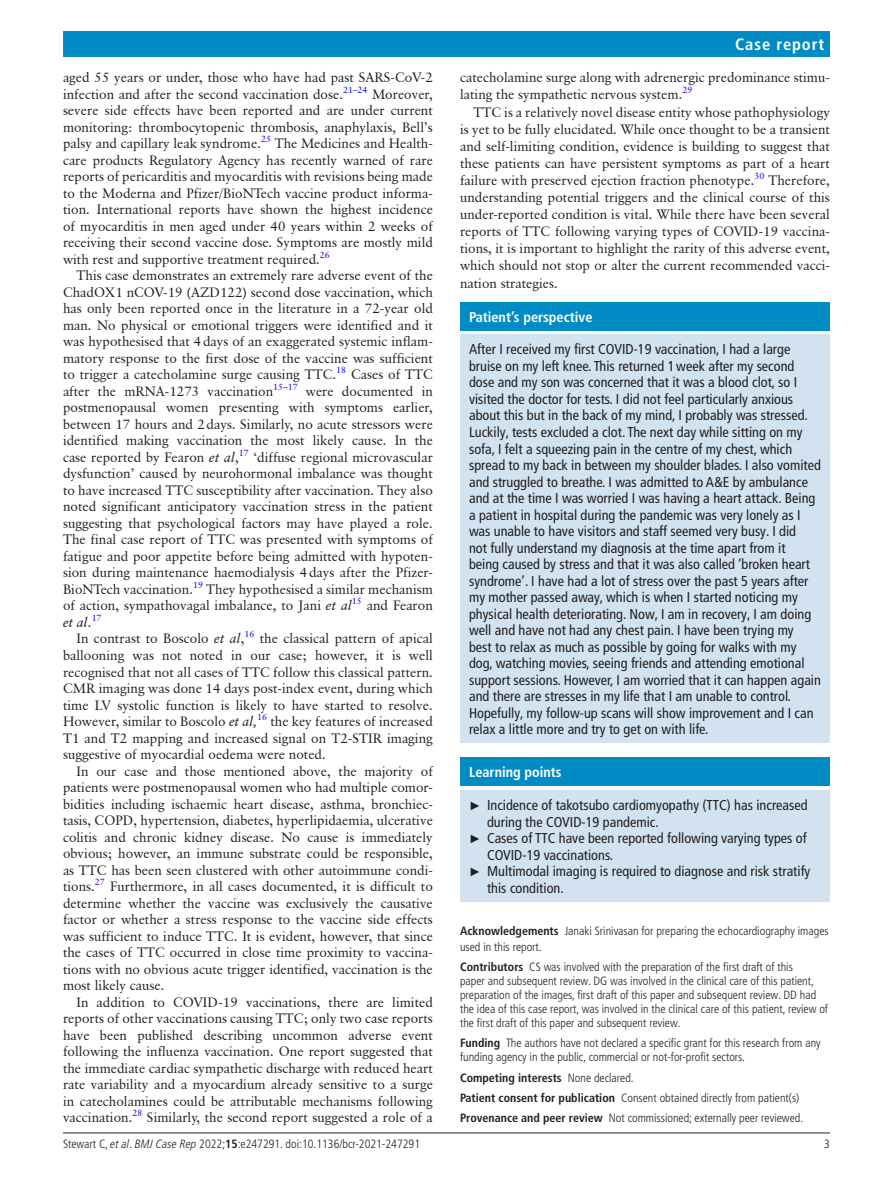
<style>
.page{position:relative;width:893px;height:1191px;background:#fff}
.page>*{position:absolute;margin:0;border:0;box-sizing:border-box;transform-origin:0 0}
.t1{font:700 condensed 16.5px "Frutiger LT Pro";letter-spacing:.055em;color:#fff}
.t2{font:condensed 14.25px/16.5px "Frutiger LT Pro";color:#231f20}
.t3{font:700 condensed 14.25px "Frutiger LT Pro";color:#fff}
.t4{font:13.5px/16.5px "Classical Garamond BT";color:#231f20;text-align:justify}
.t5{font:300 condensed 12px/14.1px "Frutiger LT Pro";color:#231f20}
.t6{font:9px "Classical Garamond BT";color:#00f}
.s1{font-style:italic}
.s2{font-family:"Arial";font-stretch:normal;font-size:12px}
.s3{font-weight:700}
</style>
<div class="page">
<hr style="left:63px;top:1132px;width:767px;height:1px;background:#231f20">
<div style="left:63px;top:31px;width:767px;height:25px;background:#008bc5"></div>
<div style="left:460px;top:302px;width:370px;height:29px;background:#008bc5"></div>
<div style="left:460px;top:335px;width:370px;height:408px;background:#d2e2f0"></div>
<div style="left:460px;top:757px;width:370px;height:29px;background:#008bc5"></div>
<div style="left:460px;top:790px;width:370px;height:111px;background:#d2e2f0"></div>
<p class="t4" style="left:63px;top:69px;width:371px">aged 55 years or under, those who have had past SARS-CoV-2 infection and after the second vaccination dose.<sup>21–24</sup> Moreover, severe side effects have been reported and are under current monitoring: thrombocytopenic thrombosis, anaphylaxis, Bell’s palsy and capillary leak syndrome.<sup>25</sup> The Medicines and Health&shy;care products Regulatory Agency has recently warned of rare reports of pericarditis and myocarditis with revisions being made to the Moderna and Pfizer/BioNTech vaccine product informa&shy;tion. International reports have shown the highest incidence of myocarditis in men aged under 40 years within 2 weeks of receiving their second vaccine dose. Symptoms are mostly mild with rest and supportive treatment required.<sup>26</sup></p>
<p class="t4" style="left:63px;top:267px;width:371px;text-indent:14px">This case demonstrates an extremely rare adverse event of the ChadOX1 nCOV-19 (AZD122) second dose vaccination, which has only been reported once in the literature in a 72-year old man. No physical or emotional triggers were identified and it was hypothesised that 4days of an exaggerated systemic inflam&shy;matory response to the first dose of the vaccine was sufficient to trigger a catecholamine surge causing TTC.<sup>18</sup> Cases of TTC after the mRNA-1273 vaccination<sup>15–17</sup> were documented in postmenopausal women presenting with symptoms earlier, between 17 hours and 2days. Similarly, no acute stressors were identified making vaccination the most likely cause. In the case reported by Fearon <span class="s1">et al</span>,<sup>17</sup> ‘diffuse regional microvascular dysfunction’ caused by neurohormonal imbalance was thought to have increased TTC susceptibility after vaccination. They also noted significant anticipatory vaccination stress in the patient suggesting that psychological factors may have played a role.<br>The final case report of TTC was presented with symptoms of fatigue and poor appetite before being admitted with hypoten&shy;sion during maintenance haemodialysis 4days after the Pfizer-BioNTech vaccination.<sup>19</sup> They hypothesised a similar mechanism of action, sympathovagal imbalance, to Jani <span class="s1">et al</span><sup>15</sup> and Fearon <span class="s1">et al</span>.<sup>17</sup></p>
<p class="t4" style="left:63px;top:630px;width:371px;text-indent:13px">In contrast to Boscolo <span class="s1">et al</span>,<sup>16</sup> the classical pattern of apical ballooning was not noted in our case; however, it is well recognised that not all cases of TTC follow this classical pattern.<br>CMR imaging was done 14 days post-index event, during which time LV systolic function is likely to have started to resolve.<br>However, similar to Boscolo <span class="s1">et al,</span><sup>16</sup> the key features of increased T1 and T2 mapping and increased signal on T2-STIR imaging suggestive of myocardial oedema were noted.</p>
<p class="t4" style="left:63px;top:762px;width:371px;text-indent:14px">In our case and those mentioned above, the majority of patients were postmenopausal women who had multiple comor&shy;bidities including ischaemic heart disease, asthma, bronchiec&shy;tasis, COPD, hypertension, diabetes, hyperlipidaemia, ulcerative colitis and chronic kidney disease. No cause is immediately obvious; however, an immune substrate could be responsible, as TTC has been seen clustered with other autoimmune condi&shy;tions.<sup>27</sup> Furthermore, in all cases documented, it is difficult to determine whether the vaccine was exclusively the causative factor or whether a stress response to the vaccine side effects was sufficient to induce TTC. It is evident, however, that since the cases of TTC occurred in close time proximity to vaccina&shy;tions with no obvious acute trigger identified, vaccination is the most likely cause.</p>
<p class="t4" style="left:63px;top:993px;width:371px;text-indent:14px">In addition to COVID-19 vaccinations, there are limited reports of other vaccinations causing TTC; only two case reports have been published describing uncommon adverse event following the influenza vaccination. One report suggested that the immediate cardiac sympathetic discharge with reduced heart rate variability and a myocardium already sensitive to a surge in catecholamines could be attributable mechanisms following vaccination.<sup>28</sup> Similarly, the second report suggested a role of a</p>
<p class="t1" style="left:735px;top:34px;width:91px">Case report</p>
<p class="t4" style="left:460px;top:69px;width:371px;line-height:17.1px">catecholamine surge along with adrenergic predominance stimu&shy;lating the sympathetic nervous system.</p>
<p class="t6" style="left:682px;top:85px;width:11px">29</p>
<p class="t4" style="left:460px;top:103px;width:371px;line-height:17.1px;text-indent:14px">TTC is a relatively novel disease entity whose pathophysiology is yet to be fully elucidated. While once thought to be a transient and self-limiting condition, evidence is building to suggest that these patients can have persistent symptoms as part of a heart failure with preserved ejection fraction phenotype.<sup>30</sup> Therefore, understanding potential triggers and the clinical course of this under-reported condition is vital. While there have been several reports of TTC following varying types of COVID-19 vaccina&shy;tions, it is important to highlight the rarity of this adverse event, which should not stop or alter the current recommended vacci&shy;nation strategies.</p>
<p class="t3" style="left:469px;top:308px;width:125px">Patient’s perspective</p>
<p class="t2" style="left:469px;top:341px;width:353px">After I received my first COVID-19 vaccination, I had a large bruise on my left knee. This returned 1week after my second dose and my son was concerned that it was a blood clot, so I visited the doctor for tests. I did not feel particularly anxious about this but in the back of my mind, I probably was stressed.<br>Luckily, tests excluded a clot. The next day while sitting on my sofa, I felt a squeezing pain in the centre of my chest, which spread to my back in between my shoulder blades. I also vomited and struggled to breathe. I was admitted to A&amp;E by ambulance and at the time I was worried I was having a heart attack. Being a patient in hospital during the pandemic was very lonely as I was unable to have visitors and staff seemed very busy. I did<br>not fully understand my diagnosis at the time apart from it<br>being caused by stress and that it was also called ‘broken heart syndrome’. I have had a lot of stress over the past 5 years after my mother passed away, which is when I started noticing my physical health deteriorating. Now, I am in recovery, I am doing well and have not had any chest pain. I have been trying my<br>best to relax as much as possible by going for walks with my dog, watching movies, seeing friends and attending emotional support sessions. However, I am worried that it can happen again and there are stresses in my life that I am unable to control.<br>Hopefully, my follow-up scans will show improvement and I can relax a little more and try to get on with life.</p>
<p class="t3" style="left:469px;top:764px;width:94px">Learning points</p>
<p class="t2" style="left:469px;top:797px;width:340px"><span class="s2">►</span> Incidence of takotsubo cardiomyopathy (TTC) has increased</p>
<p class="t2" style="left:487px;top:813px;width:173px">during the COVID-19 pandemic.</p>
<p class="t2" style="left:469px;top:830px;width:339px"><span class="s2">►</span> Cases of TTC have been reported following varying types of</p>
<p class="t2" style="left:487px;top:846px;width:128px">COVID-19 vaccinations.</p>
<p class="t2" style="left:469px;top:863px;width:343px"><span class="s2">►</span> Multimodal imaging is required to diagnose and risk stratify</p>
<p class="t2" style="left:487px;top:879px;width:78px">this condition.</p>
<p class="t5" style="left:460px;top:923px;width:370px;line-height:15.6px"><span class="s3">Acknowledgements</span> Janaki Srinivasan for preparing the echocardiography images used in this report.</p>
<p class="t5" style="left:460px;top:959px;width:369px"><span class="s3">Contributors</span> CS was involved with the preparation of the first draft of this<br>paper and subsequent review. DG was involved in the clinical care of this patient, preparation of the images, first draft of this paper and subsequent review. DD had the idea of this case report, was involved in the clinical care of this patient, review of the first draft of this paper and subsequent review.</p>
<p class="t5" style="left:460px;top:1036px;width:362px"><span class="s3">Funding</span> The authors have not declared a specific grant for this research from any funding agency in the public, commercial or not-for-profit sectors.</p>
<p class="t5" style="left:460px;top:1067px;width:345px;line-height:20.1px"><span class="s3">Competing interests</span> None declared.<br><span class="s3">Patient consent for publication</span> Consent obtained directly from patient(s)<br><span class="s3">Provenance and peer review</span> Not commissioned; externally peer reviewed.</p>
<p class="t5" style="left:63px;top:1136px;width:359px">Stewart C, <span class="s1">et al</span>. <span class="s1">BMJ Case Rep</span> 2022;<span class="s3">15</span>:e247291. doi:10.1136/bcr-2021-247291</p>
<p class="t5" style="left:824px;top:1136px;width:7px">3</p>
</div>
